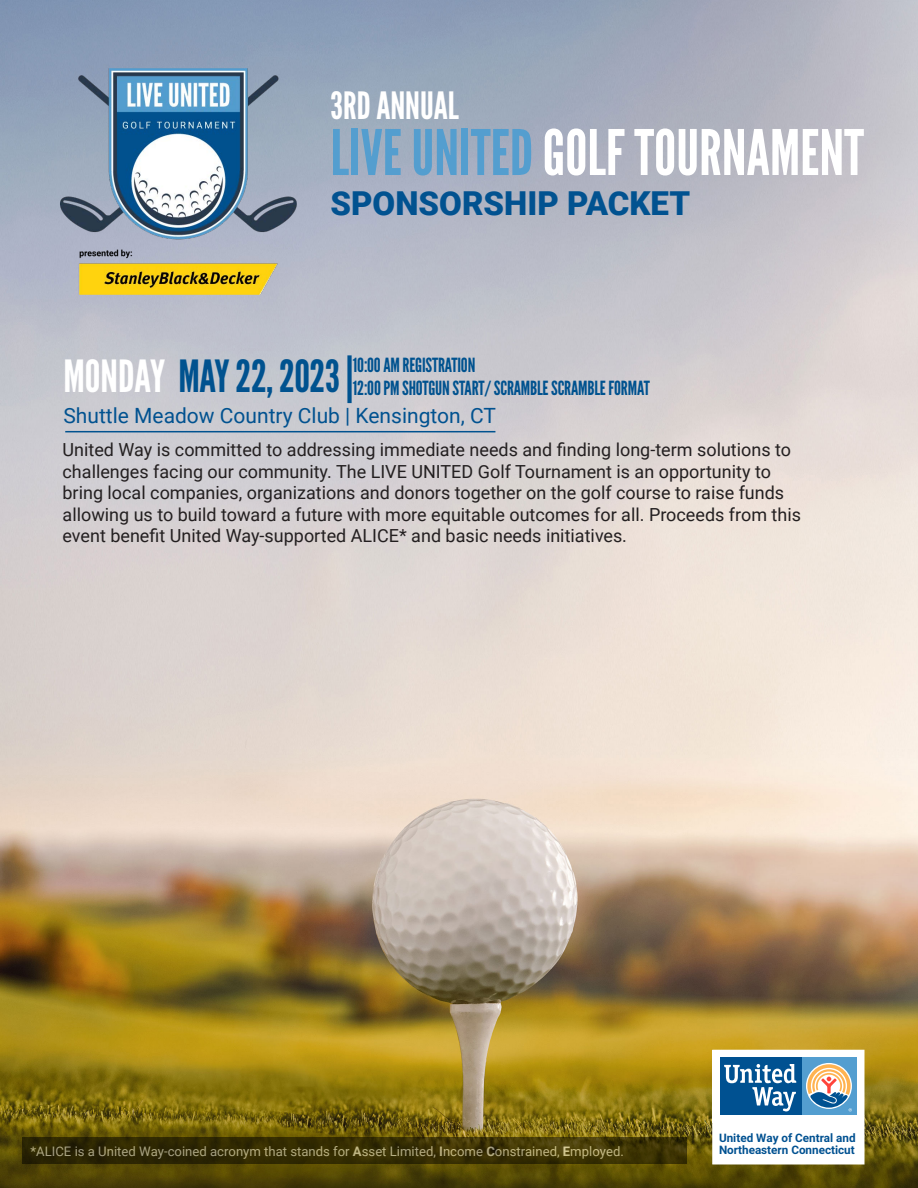
<style>
.page{position:relative;width:918px;height:1188px;background:#fff}
.page>*{position:absolute;margin:0;border:0;box-sizing:border-box;transform-origin:0 0}
.t1{font:62.7px "League Gothic";color:#fff}
.t2{font:44.25px "League Gothic";letter-spacing:-.01em;color:#00528f}
.t3{font:37.65px "League Gothic";color:#fff}
.t4{font:900 33px "Roboto";color:#015290}
.t5{font:21px "Roboto";color:#015290}
.t6{font:19.5px "League Gothic";letter-spacing:-.01em;color:#00528f}
.t7{font:18px/21.6px "Roboto";color:#231f20}
.t8{font:13.2px "Roboto";color:#fff}
.t9{font:700 11.7px/12.6px "Roboto";color:#005191}
.s1{color:#549ecf}
.s2{color:#fff}
.s3{font-weight:700}
</style>
<div class="page">
<img style="left:0;top:0;width:918px;height:1188px">
<svg style="left:712px;top:1049px;width:153px;height:116px"></svg>
<hr style="left:65px;top:431px;width:430px;height:1px;background:#00528f">
<svg style="left:22px;top:1137px;width:664px;height:27px;background:#352d03"></svg>
<img style="left:61px;top:69px;width:236px;height:226px">
<p class="t3" style="left:331px;top:83px;width:130px">3RD ANNUAL</p>
<p class="t1" style="left:331px;top:115px;width:535px"><span class="s1">LIVE UNITED</span> GOLF TOURNAMENT</p>
<p class="t4" style="left:331px;top:180px;width:361px">SPONSORSHIP PACKET</p>
<p class="t2" style="left:63px;top:349px;width:292px"><span class="s2">MONDAY</span> MAY 22, 2023 |</p>
<p class="t5" style="left:63px;top:401px;width:434px">Shuttle Meadow Country Club | Kensington, CT</p>
<p class="t7" style="left:63px;top:438px;width:740px">United Way is committed to addressing immediate needs and finding long-term solutions to challenges facing our community. The LIVE UNITED Golf Tournament is an opportunity to bring local companies, organizations and donors together on the golf course to raise funds allowing us to build toward a future with more equitable outcomes for all. Proceeds from this event benefit United Way-supported ALICE* and basic needs initiatives.</p>
<p class="t6" style="left:353px;top:353px;width:124px">10:00 AM REGISTRATION</p>
<p class="t6" style="left:353px;top:376px;width:298px">12:00 PM SHOTGUN START/ SCRAMBLE SCRAMBLE FORMAT</p>
<p class="t8" style="left:31px;top:1142px;width:595px">*ALICE is a United Way-coined acronym that stands for <span class="s3">A</span>sset Limited, <span class="s3">I</span>ncome <span class="s3">C</span>onstrained, <span class="s3">E</span>mployed.</p>
<p class="t9" style="left:719px;top:1131px;width:138px">United Way of Central and<br>Northeastern Connecticut</p>
</div>
